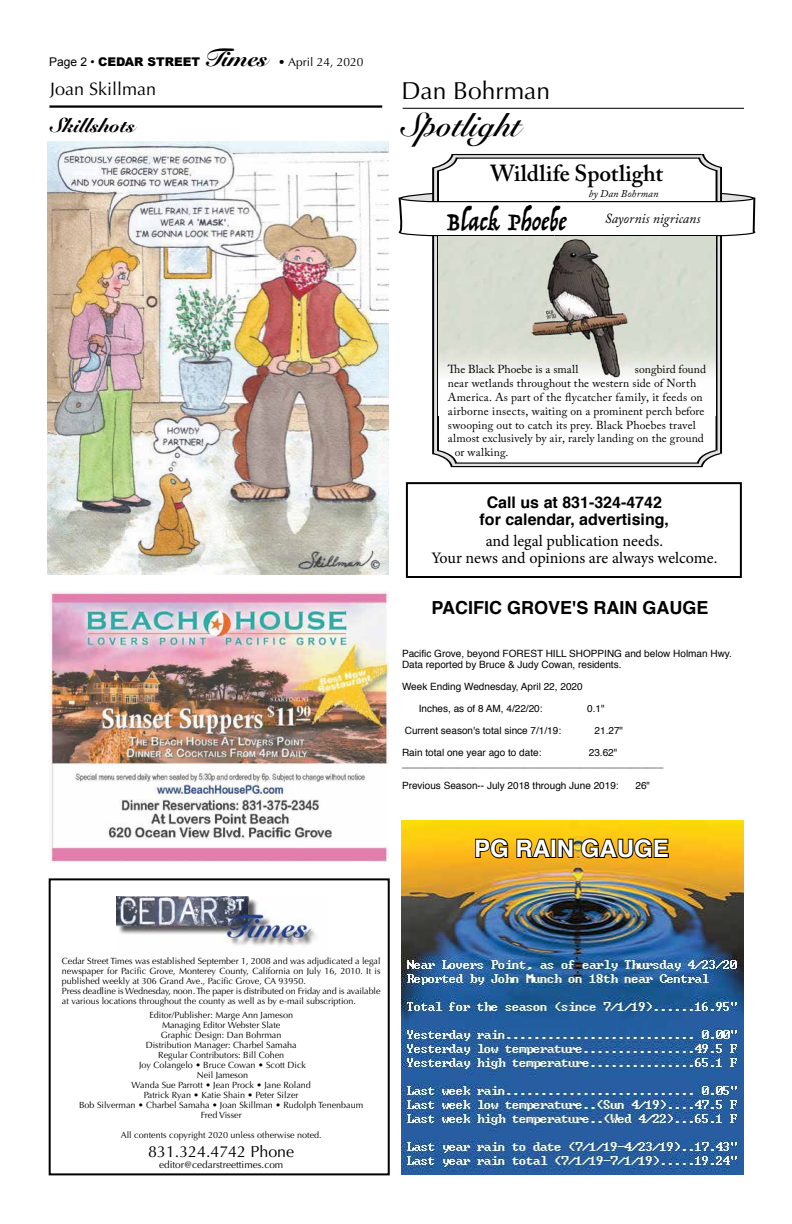
<style>
.page{position:relative;width:792px;height:1224px;background:#fff}
.page>*{position:absolute;margin:0;border:0;box-sizing:border-box;transform-origin:0 0}
.t1{font:700 32.8px "Snell Roundhand";color:#000}
.t2{font:27.7px "Trattatello";letter-spacing:.01em;color:#000}
.t3{font:24.6px "Optima";color:#000}
.t4{font:700 24px "Helvetica";color:#fff}
.t5{font:600 23.1px "Adobe Caslon Pro";color:#000}
.t6{font:900 20px "Snell Roundhand";color:#000}
.t7{font:700 18px "Helvetica";color:#000}
.t8{font:18px "Optima";color:#000}
.t9{font:16px/17px "Minion Pro";letter-spacing:-.005em;color:#000;text-align:center}
.t10{font:700 16px/17px "Helvetica";color:#000;text-align:center}
.t11{font:16px "Optima";color:#000}
.t12{font:italic 13.9px "Adobe Caslon Pro";color:#000}
.t13{font:12px "Optima";color:#000}
.t14{font:11.5px "Adobe Caslon Pro";letter-spacing:.015em;color:#000}
.t15{font:italic 10.4px "Adobe Caslon Pro";letter-spacing:.015em;color:#000}
.t16{font:10px/11px "Helvetica";color:#000}
.t17{font:10px "Optima";color:#000}
.t18{font:9px/10px "Optima";color:#000}
.s1{font-family:"Arial"}
.s2{font-family:"Arial";font-weight:900}
.s3{font-family:"Snell Roundhand";font-weight:900;font-size:24px}
</style>
<div class="page">
<img style="left:401px;top:820px;width:342px;height:355px">
<div style="left:49px;top:878px;width:341px;height:297px;border:2px solid #000"></div>
<img style="left:117px;top:896px;width:199px;height:50px">
<hr style="left:49px;top:105px;width:333px;height:3px;background:#000">
<img style="left:49px;top:592px;width:339px;height:270px">
<div style="left:406px;top:482px;width:336px;height:96px;border:2px solid #000"></div>
<hr style="left:403px;top:108px;width:341px;height:1px;background:#000">
<svg style="left:474px;top:837px;width:35px;height:22px"></svg>
<img style="left:515px;top:837px;width:155px;height:40px">
<img style="left:48px;top:141px;width:340px;height:434px">
<svg style="left:398px;top:154px;width:358px;height:314px"></svg>
<img style="left:439px;top:237px;width:276px;height:179px">
<div style="left:462px;top:160px;width:220px;height:31px;background:#fff"></div>
<h3 class="t13" style="left:49px;top:55px;width:316px"><span class="s1">Page 2 •</span> <span class="s2">CEDAR STREET</span> <span class="s3">Times</span> • April 24, 2020</h3>
<h3 class="t8" style="left:50px;top:79px;width:107px">Joan Skillman</h3>
<h3 class="t6" style="left:49px;top:113px;width:87px">Skillshots</h3>
<h3 class="t3" style="left:401px;top:76px;width:150px">Dan Bohrman</h3>
<h1 class="t1" style="left:403px;top:97px;width:119px">Spotlight</h1>
<h3 class="t5" style="left:490px;top:159px;width:174px">Wildlife Spotlight</h3>
<p class="t15" style="left:589px;top:188px;width:71px">by Dan Bohrman</p>
<h2 class="t2" style="left:447px;top:204px;width:121px">Black Phoebe</h2>
<h3 class="t12" style="left:605px;top:210px;width:97px">Sayornis nigricans</h3>
<p class="t14" style="left:448px;top:363px;width:132px">The Black Phoebe is a small</p>
<p class="t14" style="left:635px;top:363px;width:73px">songbird found</p>
<p class="t14" style="left:448px;top:376px;width:250px">near wetlands throughout the western side of North</p>
<p class="t14" style="left:448px;top:390px;width:256px">America. As part of the flycatcher family, it feeds on</p>
<p class="t14" style="left:448px;top:404px;width:258px">airborne insects, waiting on a prominent perch before</p>
<p class="t14" style="left:448px;top:418px;width:249px">swooping out to catch its prey. Black Phoebes travel</p>
<p class="t14" style="left:448px;top:432px;width:258px">almost exclusively by air, rarely landing on the ground</p>
<p class="t14" style="left:455px;top:446px;width:55px">or walking.</p>
<h3 class="t10" style="left:480px;top:494px;width:191px">Call us at 831-324-4742 for calendar, advertising,</h3>
<h3 class="t9" style="left:431px;top:532px;width:287px">and legal publication needs.<br>Your news and opinions are always welcome.</h3>
<h3 class="t7" style="left:432px;top:593px;width:278px">PACIFIC GROVE'S RAIN GAUGE</h3>
<p class="t16" style="left:402px;top:648px;width:331px">Pacific Grove, beyond FOREST HILL SHOPPING and below Holman Hwy.<br>Data reported by Bruce &amp; Judy Cowan, residents.</p>
<p class="t16" style="left:402px;top:681px;width:182px">Week Ending Wednesday, April 22, 2020</p>
<p class="t16" style="left:419px;top:703px;width:125px">Inches, as of 8 AM, 4/22/20:</p>
<p class="t16" style="left:587px;top:703px;width:19px">0.1"</p>
<p class="t16" style="left:405px;top:725px;width:158px">Current season's total since 7/1/19:</p>
<p class="t16" style="left:595px;top:725px;width:30px">21.27"</p>
<p class="t16" style="left:402px;top:747px;width:141px">Rain total one year ago to date:</p>
<p class="t16" style="left:402px;top:747px;width:263px;text-indent:187px">23.62" _______________________________________________</p>
<p class="t16" style="left:402px;top:780px;width:218px">Previous Season-- July 2018 through June 2019:</p>
<p class="t16" style="left:635px;top:780px;width:16px">26"</p>
<h3 class="t4" style="left:474px;top:829px;width:196px">PG RAIN GAUGE</h3>
<p class="t18" style="left:62px;top:956px;width:320px">Cedar Street Times was established September 1, 2008 and was adjudicated a legal newspaper for Pacific Grove, Monterey County, California on July 16, 2010. It is published weekly at 306 Grand Ave., Pacific Grove, CA 93950.<br>Press deadline is Wednesday, noon. The paper is distributed on Friday and is available at various locations throughout the county as well as by e-mail subscription.</p>
<p class="t18" style="left:79px;top:1010px;width:286px;text-align:center">Editor/Publisher: Marge Ann Jameson<br>Managing Editor Webster Slate<br>Graphic Design: Dan Bohrman<br>Distribution Manager: Charbel Samaha<br>Regular Contributors: Bill Cohen<br>Joy Colangelo • Bruce Cowan • Scott Dick<br>Neil Jameson<br>Wanda Sue Parrott • Jean Prock • Jane Roland<br>Patrick Ryan • Katie Shain • Peter Silzer<br>Bob Silverman • Charbel Samaha • Joan Skillman • Rudolph Tenenbaum Fred Visser</p>
<p class="t18" style="left:121px;top:1130px;width:202px">All contents copyright 2020 unless otherwise noted.</p>
<h3 class="t11" style="left:148px;top:1142px;width:147px">831.324.4742 Phone</h3>
<p class="t17" style="left:159px;top:1159px;width:126px">editor@cedarstreettimes.com</p>
</div>
